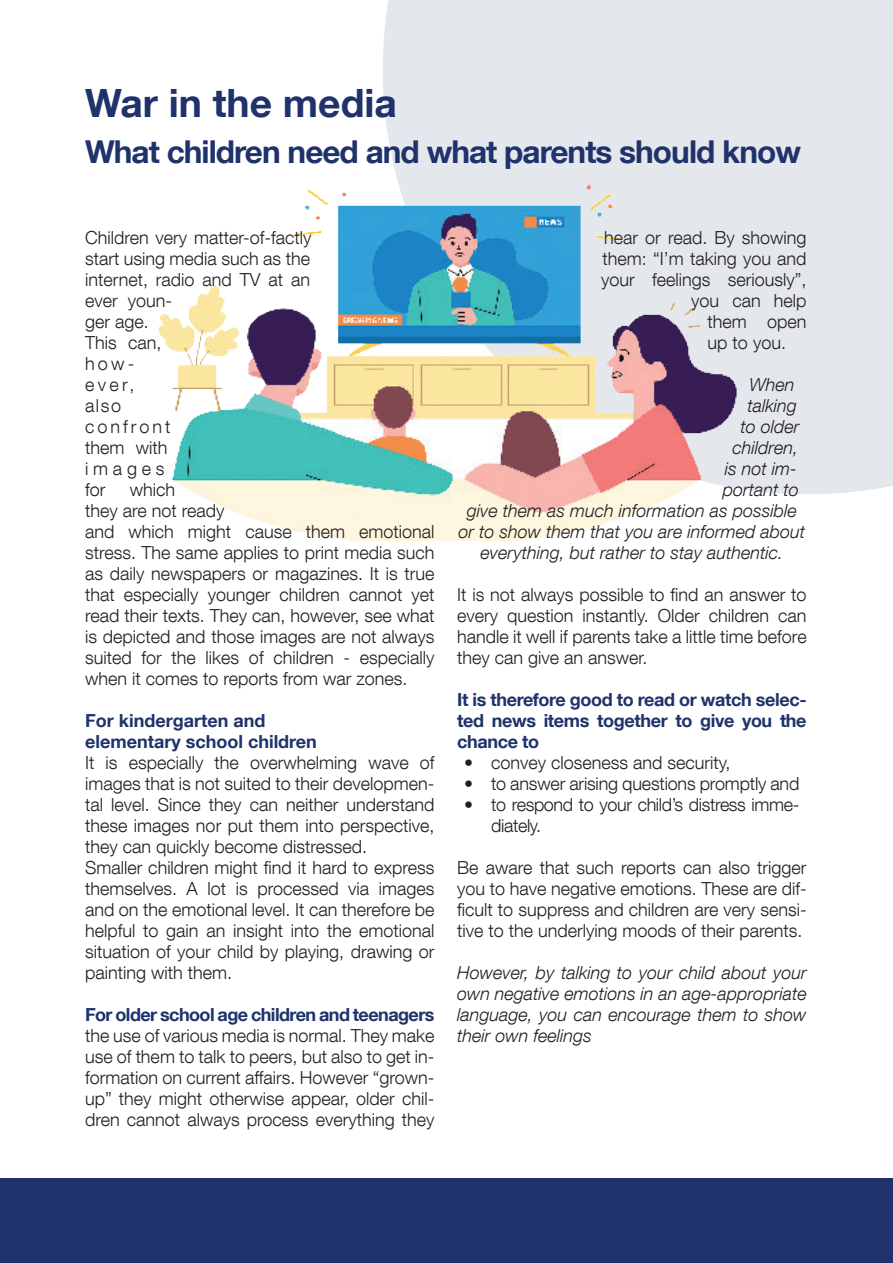
<style>
.page{position:relative;width:893px;height:1263px;background:#fff}
.page>*{position:absolute;margin:0;border:0;box-sizing:border-box;transform-origin:0 0}
.t1{font:700 39px "Helvetica Neue LT Com";color:#1f326b}
.t2{font:700 31.5px "Helvetica Neue LT Com";letter-spacing:-.03em;color:#1f326b}
.t3{font:300 18px/21px "Helvetica Neue LT Com";color:#231f20;text-align:justify}
.t4{font:italic 300 18px/21px "Helvetica Neue LT Com";color:#231f20;text-align:justify}
.t5{font:700 18px/21px "Helvetica Neue LT Com";letter-spacing:-.02em;color:#1f326b;text-align:justify}
.t6{font:300 18px/21px "Helvetica Neue LT Com";letter-spacing:.155em;color:#231f20}
.t7{font:300 18px/21px "Helvetica Neue LT Com";letter-spacing:-.02em;color:#231f20}
.t8{font:700 18px/21px "Helvetica Neue LT Com";color:#1f326b}
</style>
<div class="page">
<div style="left:0;top:1178px;width:893px;height:85px;background:#1f326b"></div>
<div style="left:383px;top:0;width:510px;height:494px;background:#e4e7ec"></div>
<img style="left:158px;top:149px;width:582px;height:391px">
<p class="t1" style="left:85px;top:79px;width:313px">War in the media</p>
<p class="t2" style="left:85px;top:132px;width:718px">What children need and what parents should know</p>
<p class="t3" style="left:85px;top:226px;width:228px;text-align:left">Children very matter-of-factly start using media such as the internet, radio and TV at an ever youn-<br>ger age.</p>
<p class="t6" style="left:85px;top:331px;width:87px">This can, how&shy;ever, also confront them with images for</p>
<p class="t3" style="left:85px;top:478px;width:141px;text-align:center">which<br>they are not ready</p>
<p class="t3" style="left:85px;top:520px;width:351px">and which might cause them emotional stress. The same applies to print media such as daily newspapers or magazines. It is true that especially younger children cannot yet read their texts. They can, however, see what is depicted and those images are not always suited for the likes of children - especially when it comes to reports from war zones.</p>
<p class="t8" style="left:85px;top:709px;width:233px">For kindergarten and elementary school children</p>
<p class="t3" style="left:85px;top:751px;width:351px">It is especially the overwhelming wave of images that is not suited to their developmen&shy;tal level. Since they can neither understand these images nor put them into perspective, they can quickly become distressed.</p>
<p class="t3" style="left:85px;top:856px;width:351px">Smaller children might find it hard to express themselves. A lot is processed via images and on the emotional level. It can therefore be helpful to gain an insight into the emotional situation of your child by playing, drawing or painting with them.</p>
<p class="t5" style="left:85px;top:1003px;width:351px">For older school age children and teenagers</p>
<p class="t3" style="left:85px;top:1024px;width:351px">the use of various media is normal. They make use of them to talk to peers, but also to get in&shy;formation on current affairs. However “grown&shy;up” they might otherwise appear, older chil&shy;dren cannot always process everything they</p>
<p class="t3" style="left:604px;top:226px;width:204px">hear or read. By showing</p>
<p class="t3" style="left:603px;top:247px;width:206px">them: “I’m taking you and</p>
<p class="t3" style="left:601px;top:268px;width:207px">your feelings seriously”,</p>
<p class="t3" style="left:691px;top:289px;width:117px">you can help</p>
<p class="t3" style="left:708px;top:310px;width:101px">them open</p>
<p class="t3" style="left:708px;top:331px;width:80px">up to you.</p>
<p class="t4" style="left:750px;top:373px;width:47px">When</p>
<p class="t4" style="left:747px;top:394px;width:51px">talking</p>
<p class="t4" style="left:740px;top:415px;width:61px">to older</p>
<p class="t4" style="left:732px;top:436px;width:67px">children,</p>
<p class="t4" style="left:725px;top:457px;width:73px">is not im-</p>
<p class="t4" style="left:723px;top:478px;width:78px">portant to</p>
<p class="t4" style="left:467px;top:499px;width:332px">give them as much information as possible</p>
<p class="t4" style="left:458px;top:520px;width:348px">or to show them that you are informed about</p>
<p class="t4" style="left:480px;top:541px;width:304px">everything, but rather to stay authentic.</p>
<p class="t3" style="left:457px;top:583px;width:351px">It is not always possible to find an answer to every question instantly. Older children can handle it well if parents take a little time before they can give an answer.</p>
<p class="t5" style="left:457px;top:688px;width:351px">It is therefore good to read or watch selec&shy;ted news items together to give you the chance to</p>
<p class="t3" style="left:464px;top:751px;width:268px">• convey closeness and security,</p>
<p class="t3" style="left:464px;top:772px;width:337px">• to answer arising questions promptly and</p>
<p class="t7" style="left:491px;top:793px;width:310px;text-indent:-27px">• to respond to your child’s distress imme&shy;diately.</p>
<p class="t3" style="left:457px;top:856px;width:351px">Be aware that such reports can also trigger you to have negative emotions. These are dif&shy;ficult to suppress and children are very sensi&shy;tive to the underlying moods of their parents.</p>
<p class="t4" style="left:457px;top:961px;width:351px">However, by talking to your child about your own negative emotions in an age-appropriate language, you can encourage them to show their own feelings</p>
</div>
